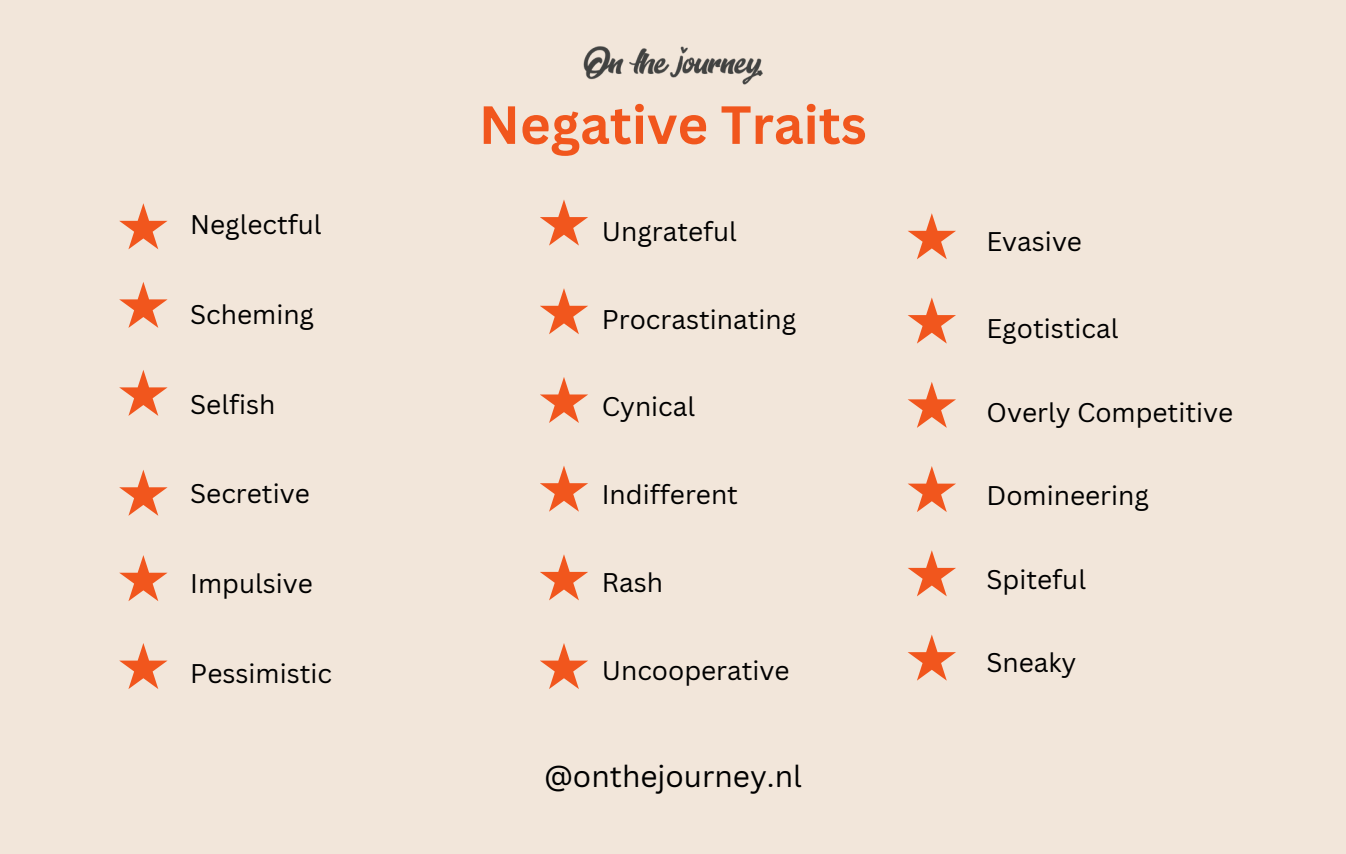
<style>
.page{position:relative;width:1346px;height:854px;background:#fff}
.page>*{position:absolute;margin:0;border:0;box-sizing:border-box;transform-origin:0 0}
.t1{font:700 52.5px "Canva Sans";color:#f1561d}
.t2{font:29.75px "Canva Sans";color:#000}
.t3{font:26.25px "Canva Sans";color:#000}
</style>
<div class="page">
<div style="left:0;top:0;width:1345px;height:853px;background:#f2e6da"></div>
<img style="left:583px;top:46px;width:180px;height:39px">
<svg style="left:119px;top:203px;width:49px;height:46px"></svg>
<svg style="left:119px;top:282px;width:49px;height:46px"></svg>
<svg style="left:119px;top:370px;width:49px;height:46px"></svg>
<svg style="left:119px;top:470px;width:49px;height:45px"></svg>
<svg style="left:119px;top:555px;width:49px;height:46px"></svg>
<svg style="left:540px;top:199px;width:48px;height:46px"></svg>
<svg style="left:540px;top:288px;width:48px;height:46px"></svg>
<svg style="left:540px;top:377px;width:48px;height:46px"></svg>
<svg style="left:540px;top:466px;width:48px;height:45px"></svg>
<svg style="left:540px;top:554px;width:48px;height:46px"></svg>
<svg style="left:908px;top:213px;width:48px;height:46px"></svg>
<svg style="left:908px;top:297px;width:48px;height:46px"></svg>
<svg style="left:908px;top:382px;width:48px;height:45px"></svg>
<svg style="left:908px;top:466px;width:48px;height:46px"></svg>
<svg style="left:908px;top:550px;width:48px;height:46px"></svg>
<svg style="left:119px;top:643px;width:49px;height:45px"></svg>
<svg style="left:540px;top:643px;width:48px;height:45px"></svg>
<svg style="left:908px;top:634px;width:48px;height:46px"></svg>
<p class="t1" style="left:479px;top:88px;width:389px">Negative Traits</p>
<p class="t3" style="left:190px;top:206px;width:133px">Neglectful</p>
<h1 class="t3" style="left:601px;top:213px;width:137px">Ungrateful</h1>
<p class="t3" style="left:190px;top:296px;width:125px">Scheming</p>
<p class="t3" style="left:601px;top:300px;width:196px">Procrastinating</p>
<p class="t3" style="left:190px;top:385px;width:87px">Selfish</p>
<p class="t3" style="left:601px;top:388px;width:95px">Cynical</p>
<p class="t3" style="left:190px;top:475px;width:121px">Secretive</p>
<p class="t3" style="left:601px;top:476px;width:138px">Indifferent</p>
<p class="t3" style="left:190px;top:564px;width:124px">Impulsive</p>
<p class="t3" style="left:601px;top:563px;width:63px">Rash</p>
<p class="t3" style="left:190px;top:654px;width:143px">Pessimistic</p>
<p class="t3" style="left:601px;top:651px;width:189px">Uncooperative</p>
<p class="t2" style="left:544px;top:754px;width:259px">@onthejourney.nl</p>
<p class="t3" style="left:986px;top:223px;width:97px">Evasive</p>
<p class="t3" style="left:986px;top:310px;width:133px">Egotistical</p>
<p class="t3" style="left:986px;top:393px;width:248px">Overly Competitive</p>
<p class="t3" style="left:986px;top:477px;width:164px">Domineering</p>
<p class="t3" style="left:986px;top:560px;width:101px">Spiteful</p>
<h2 class="t3" style="left:986px;top:643px;width:92px">Sneaky</h2>
</div>
